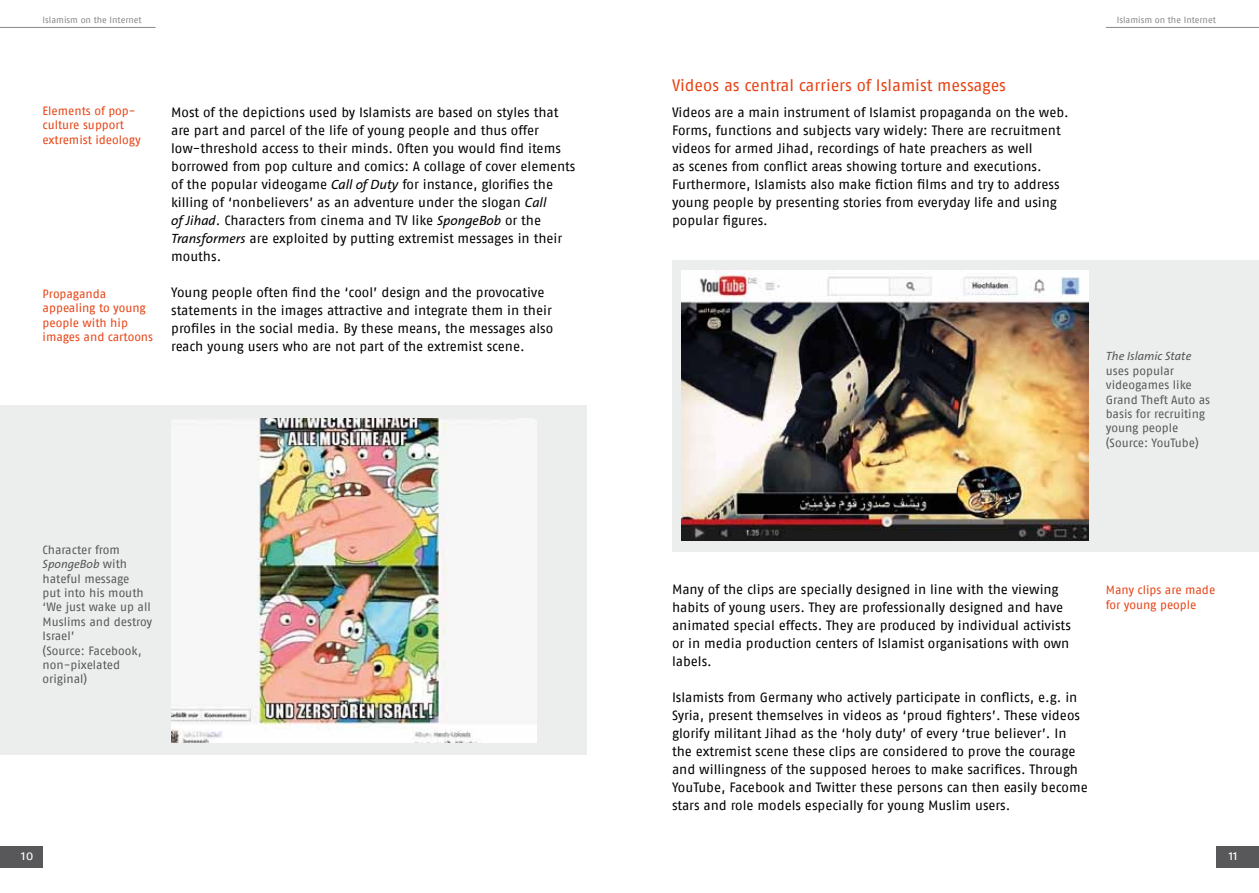
<style>
.page{position:relative;width:1259px;height:893px;background:#fff}
.page>*{position:absolute;margin:0;border:0;box-sizing:border-box;transform-origin:0 0}
.t1{font:16.5px "Fago No";letter-spacing:-.005em;color:#e64415}
.t2{font:13.5px/18px "Fago No";color:#000}
.t3{font:13.5px "Fago No";color:#fff}
.t4{font:12px/14.4px "Fago No";color:#58585a}
.t5{font:12px/14.4px "Fago No";color:#e64415}
.t6{font:italic 12px "The Sans OT5 Plain";color:#58585a}
.t7{font:9px "Fago No";letter-spacing:-.005em;color:#87888a}
.s1{font-family:"The Sans OT5 Plain";font-style:italic}
.s2{font-family:"Fago No";font-style:normal}
</style>
<div class="page">
<div style="left:672px;top:260px;width:587px;height:292px;background:#eceded"></div>
<img style="left:681px;top:271px;width:407px;height:269px">
<div style="left:0;top:846px;width:43px;height:21px;background:#58585a"></div>
<div style="left:0;top:405px;width:587px;height:349px;background:#eceded"></div>
<img style="left:171px;top:419px;width:366px;height:324px">
<div style="left:1216px;top:846px;width:43px;height:21px;background:#58585a"></div>
<hr style="left:0;top:27px;width:156px;height:1px;background:#87888a">
<hr style="left:1106px;top:27px;width:153px;height:1px;background:#87888a">
<p class="t7" style="left:43px;top:15px;width:101px">Islamism on the Internet</p>
<p class="t7" style="left:1116px;top:15px;width:101px">Islamism on the Internet</p>
<p class="t5" style="left:43px;top:103px;width:100px">Elements of pop&shy;culture support extremist ideology</p>
<p class="t5" style="left:43px;top:286px;width:112px">Propaganda appealing to young people with hip images and cartoons</p>
<p class="t2" style="left:171px;top:103px;width:406px">Most of the depictions used by Islamists are based on styles that are part and parcel of the life of young people and thus offer low-threshold access to their minds. Often you would find items borrowed from pop culture and comics: A collage of cover elements of the popular videogame <span class="s1">Call of Duty</span> for instance, glorifies the killing of ‘nonbelievers’ as an adventure under the slogan <span class="s1">Call<br>of Jihad</span>. Characters from cinema and TV like <span class="s1">SpongeBob</span> or the <span class="s1">Transformers</span> are exploited by putting extremist messages in their mouths.</p>
<p class="t2" style="left:171px;top:283px;width:384px">Young people often find the ‘cool’ design and the provocative statements in the images attractive and integrate them in their profiles in the social media. By these means, the messages also reach young users who are not part of the extremist scene.</p>
<p class="t1" style="left:672px;top:76px;width:335px">Videos as central carriers of Islamist messages</p>
<p class="t2" style="left:672px;top:103px;width:398px">Videos are a main instrument of Islamist propaganda on the web.<br>Forms, functions and subjects vary widely: There are recruitment videos for armed Jihad, recordings of hate preachers as well<br>as scenes from conflict areas showing torture and executions.<br>Furthermore, Islamists also make fiction films and try to address young people by presenting stories from everyday life and using popular figures.</p>
<p class="t6" style="left:1106px;top:349px;width:87px">The Islamic State</p>
<p class="t4" style="left:1106px;top:363px;width:106px">uses popular videogames like<br>Grand Theft Auto as basis for recruiting young people (Source: YouTube)</p>
<p class="t4" style="left:43px;top:542px;width:79px">Character from</p>
<p class="t6" style="left:43px;top:556px;width:86px">SpongeBob <span class="s2">with</span></p>
<p class="t4" style="left:43px;top:571px;width:111px">hateful message<br>put into his mouth ‘We just wake up all<br>Muslims and destroy<br>Israel’<br>(Source: Facebook, non-pixelated original)</p>
<p class="t3" style="left:21px;top:847px;width:14px">10</p>
<p class="t2" style="left:672px;top:580px;width:400px">Many of the clips are specially designed in line with the viewing habits of young users. They are professionally designed and have animated special effects. They are produced by individual activists or in media production centers of Islamist organisations with own labels.</p>
<p class="t2" style="left:672px;top:688px;width:417px">Islamists from Germany who actively participate in conflicts, e.g. in Syria, present themselves in videos as ‘proud fighters’. These videos glorify militant Jihad as the ‘holy duty’ of every ‘true believer’. In the extremist scene these clips are considered to prove the courage and willingness of the supposed heroes to make sacrifices. Through YouTube, Facebook and Twitter these persons can then easily become stars and role models especially for young Muslim users.</p>
<p class="t5" style="left:1106px;top:583px;width:111px">Many clips are made for young people</p>
<p class="t3" style="left:1228px;top:847px;width:10px">11</p>
</div>
